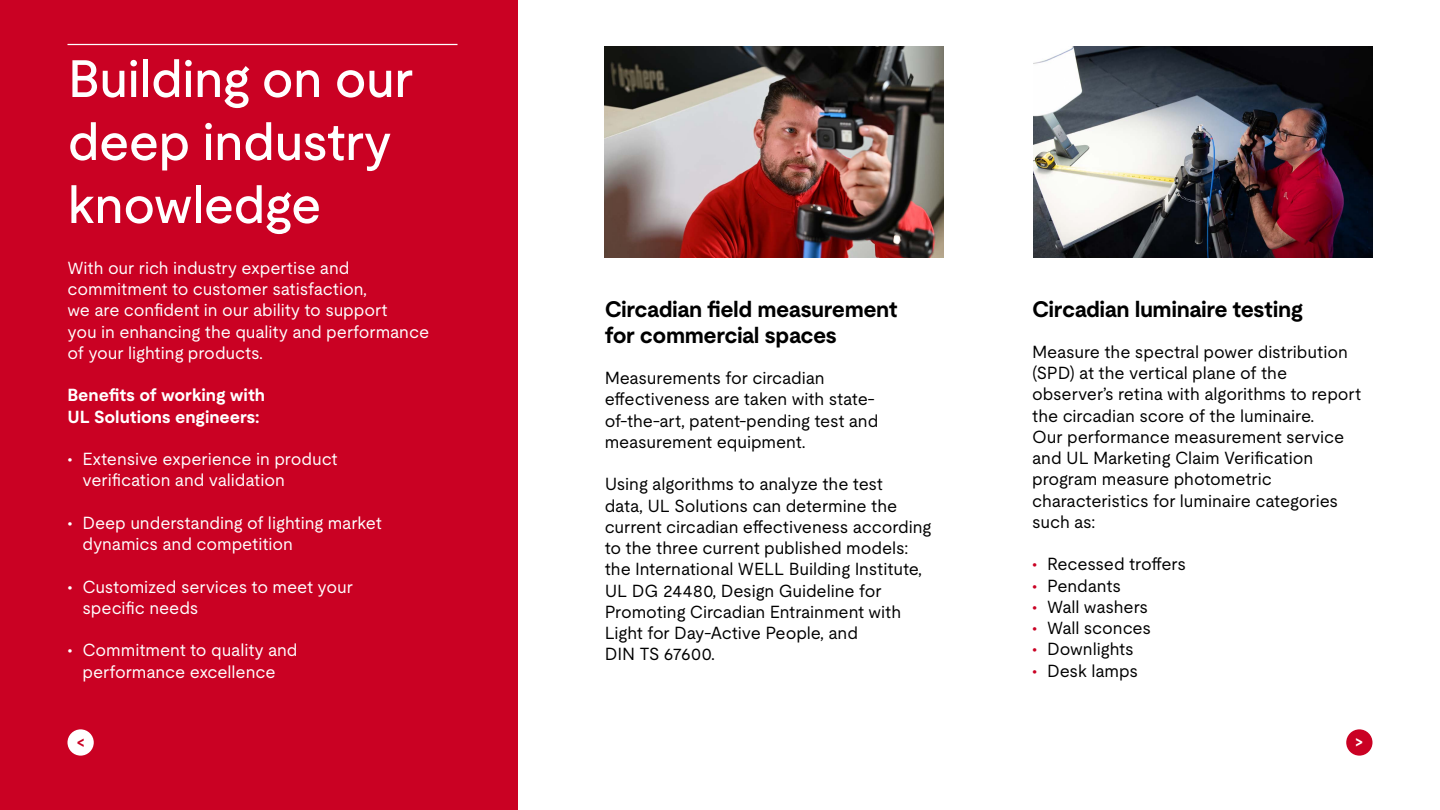
<style>
.page{position:relative;width:1440px;height:810px;background:#fff}
.page>*{position:absolute;margin:0;border:0;box-sizing:border-box;transform-origin:0 0}
.t1{font:500 52.5px/63px "UL Moderat";letter-spacing:-.02em;color:#fff}
.t2{font:700 22.5px/26.2px "UL Moderat";letter-spacing:-.02em;color:#000}
.t3{font:17.5px/21.2px "UL Moderat";letter-spacing:-.005em;color:#000}
.t4{font:17.5px/21.2px "UL Moderat";letter-spacing:-.005em;color:#fff}
.t5{font:700 17.5px/21.2px "UL Moderat";letter-spacing:-.005em;color:#fff}
.s1{color:#ca0123}
</style>
<div class="page">
<div style="left:0;top:0;width:518px;height:810px;background:#ca0123"></div>
<div style="left:1346px;top:729px;width:26px;height:27px;background:#ca0123;border-radius:50%"></div>
<div style="left:68px;top:729px;width:26px;height:27px;background:#fff;border-radius:50%"></div>
<img style="left:1033px;top:46px;width:339px;height:212px">
<img style="left:605px;top:46px;width:339px;height:212px">
<hr style="left:68px;top:44px;width:390px;height:1px;background:#fff">
<h1 class="t1" style="left:68px;top:46px;width:348px">Building on our deep industry knowledge</h1>
<p class="t4" style="left:68px;top:257px;width:363px">With our rich industry expertise and commitment to customer satisfaction,<br>we are confident in our ability to support<br>you in enhancing the quality and performance of your lighting products.</p>
<p class="t5" style="left:68px;top:385px;width:199px">Benefits of working with<br>UL Solutions engineers:</p>
<p class="t4" style="left:82px;top:448px;width:257px;text-indent:-15px">• Extensive experience in product verification and validation</p>
<p class="t4" style="left:82px;top:512px;width:301px;text-indent:-15px">• Deep understanding of lighting market dynamics and competition</p>
<p class="t4" style="left:82px;top:575px;width:272px;text-indent:-15px">• Customized services to meet your specific needs</p>
<p class="t4" style="left:67px;top:639px;width:232px;text-align:center">• Commitment to quality and performance excellence</p>
<p class="t2" style="left:605px;top:296px;width:295px">Circadian field measurement for commercial spaces</p>
<p class="t3" style="left:605px;top:367px;width:275px">Measurements for circadian effectiveness are taken with state&shy;of-the-art, patent-pending test and measurement equipment.</p>
<p class="t3" style="left:605px;top:473px;width:328px">Using algorithms to analyze the test<br>data, UL Solutions can determine the current circadian effectiveness according to the three current published models: the International WELL Building Institute, UL DG 24480, Design Guideline for Promoting Circadian Entrainment with Light for Day-Active People, and<br>DIN TS 67600.</p>
<p class="t2" style="left:1032px;top:296px;width:272px">Circadian luminaire testing</p>
<p class="t3" style="left:1032px;top:341px;width:330px">Measure the spectral power distribution (SPD) at the vertical plane of the observer’s retina with algorithms to report the circadian score of the luminaire.<br>Our performance measurement service and UL Marketing Claim Verification program measure photometric characteristics for luminaire categories such as:</p>
<p class="t3" style="left:1032px;top:553px;width:155px"><span class="s1">•</span> Recessed troffers</p>
<p class="t3" style="left:1032px;top:574px;width:90px"><span class="s1">•</span> Pendants</p>
<p class="t3" style="left:1032px;top:596px;width:117px"><span class="s1">•</span> Wall washers</p>
<p class="t3" style="left:1032px;top:617px;width:120px"><span class="s1">•</span> Wall sconces</p>
<p class="t3" style="left:1032px;top:638px;width:103px"><span class="s1">•</span> Downlights</p>
<p class="t3" style="left:1032px;top:659px;width:107px"><span class="s1">•</span> Desk lamps</p>
</div>
